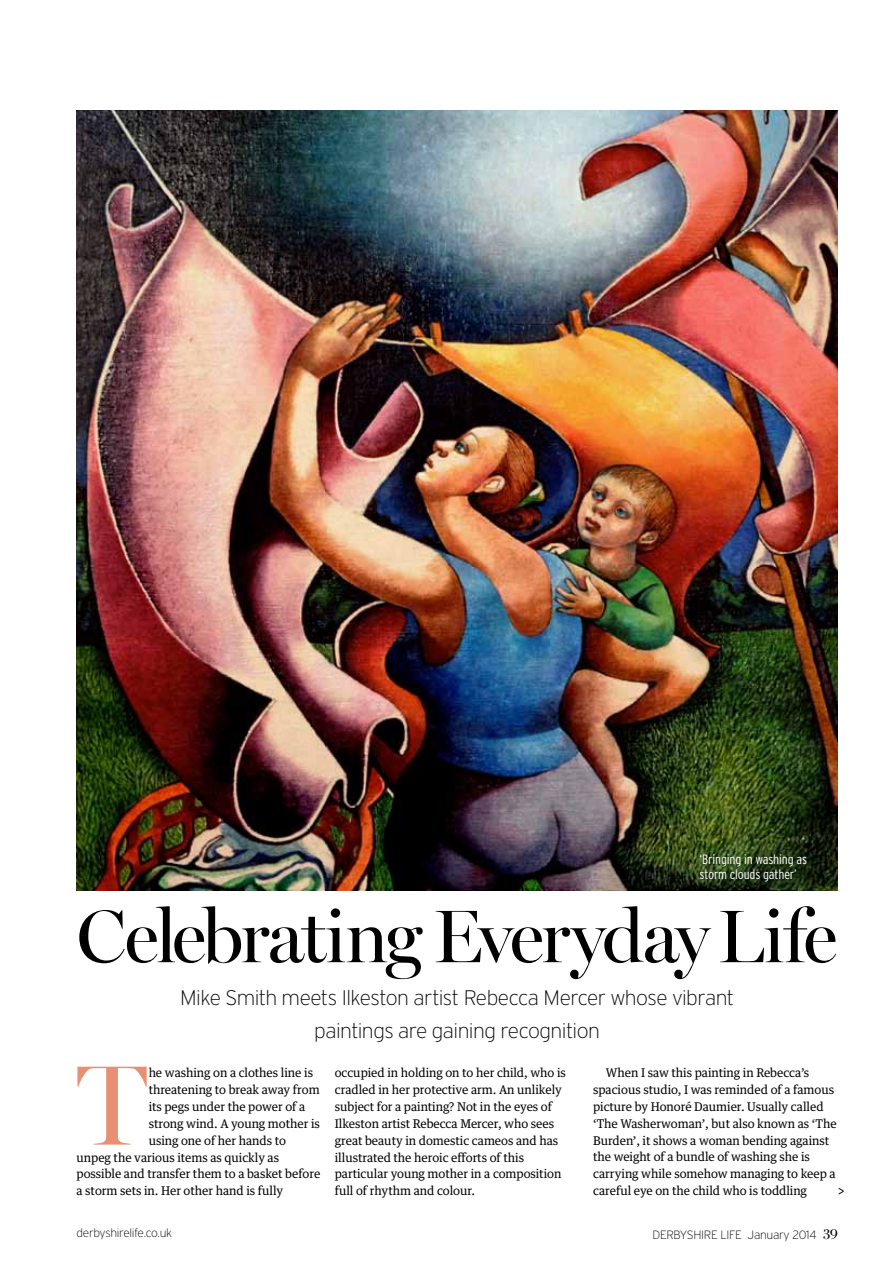
<style>
.page{position:relative;width:893px;height:1263px;background:#fff}
.page>*{position:absolute;margin:0;border:0;box-sizing:border-box;transform-origin:0 0}
.t1{font:114px "Miller Banner";color:#e98f73}
.t2{font:75px "Miller Banner";letter-spacing:-.04em;color:#000}
.t3{font:200 21px/33.9px "Interstate";letter-spacing:-.03em;color:#000;text-align:center}
.t4{font:15px "Guardian Text Egyp";color:#000;scale:.8 1}
.t5{font:300 condensed 13.5px/15px "Interstate";letter-spacing:-.01em;color:#fff}
.t6{font:12px/17px "Guardian Text Egyp";letter-spacing:-.005em;color:#000}
.t7{font:200 12px "Interstate";letter-spacing:-.025em;color:#000}
.s1{font-family:"Bodoni";font-weight:400;font-size:15px}
</style>
<div class="page">
<img style="left:77px;top:111px;width:761px;height:779px">
<p class="t5" style="left:700px;top:852px;width:109px">‘Bringing in washing as storm clouds gather’</p>
<h2 class="t2" style="left:77px;top:892px;width:762px">Celebrating Everyday Life</h2>
<h3 class="t3" style="left:180px;top:980px;width:555px">Mike Smith meets Ilkeston artist Rebecca Mercer whose vibrant paintings are gaining recognition</h3>
<h1 class="t1" style="left:77px;top:1038px;width:73px">T</h1>
<p class="t6" style="left:149px;top:1063px;width:166px">he washing on a clothes line is</p>
<p class="t6" style="left:149px;top:1080px;width:173px">threatening to break away from</p>
<p class="t6" style="left:149px;top:1097px;width:158px">its pegs under the power of a</p>
<p class="t6" style="left:149px;top:1114px;width:173px">strong wind. A young mother is</p>
<p class="t6" style="left:149px;top:1130px;width:139px">using one of her hands to</p>
<p class="t6" style="left:77px;top:1147px;width:204px">unpeg the various items as quickly as</p>
<p class="t6" style="left:77px;top:1164px;width:245px">possible and transfer them to a basket before</p>
<p class="t6" style="left:77px;top:1181px;width:208px">a storm sets in. Her other hand is fully</p>
<p class="t6" style="left:335px;top:1063px;width:233px">occupied in holding on to her child, who is cradled in her protective arm. An unlikely subject for a painting? Not in the eyes of Ilkeston artist Rebecca Mercer, who sees great beauty in domestic cameos and has illustrated the heroic efforts of this particular young mother in a composition full of rhythm and colour.</p>
<p class="t6" style="left:593px;top:1063px;width:245px;text-indent:13px">When I saw this painting in Rebecca’s spacious studio, I was reminded of a famous picture by Honoré Daumier. Usually called ‘The Washerwoman’, but also known as ‘The Burden’, it shows a woman bending against the weight of a bundle of washing she is carrying while somehow managing to keep a careful eye on the child who is toddling</p>
<p class="t4" style="left:838px;top:1178px;width:10px">&gt;</p>
<p class="t7" style="left:77px;top:1226px;width:97px">derbyshirelife.co.uk</p>
<p class="t7" style="left:652px;top:1228px;width:187px">DERBYSHIRE LIFE January 2014 <span class="s1">39</span></p>
</div>
